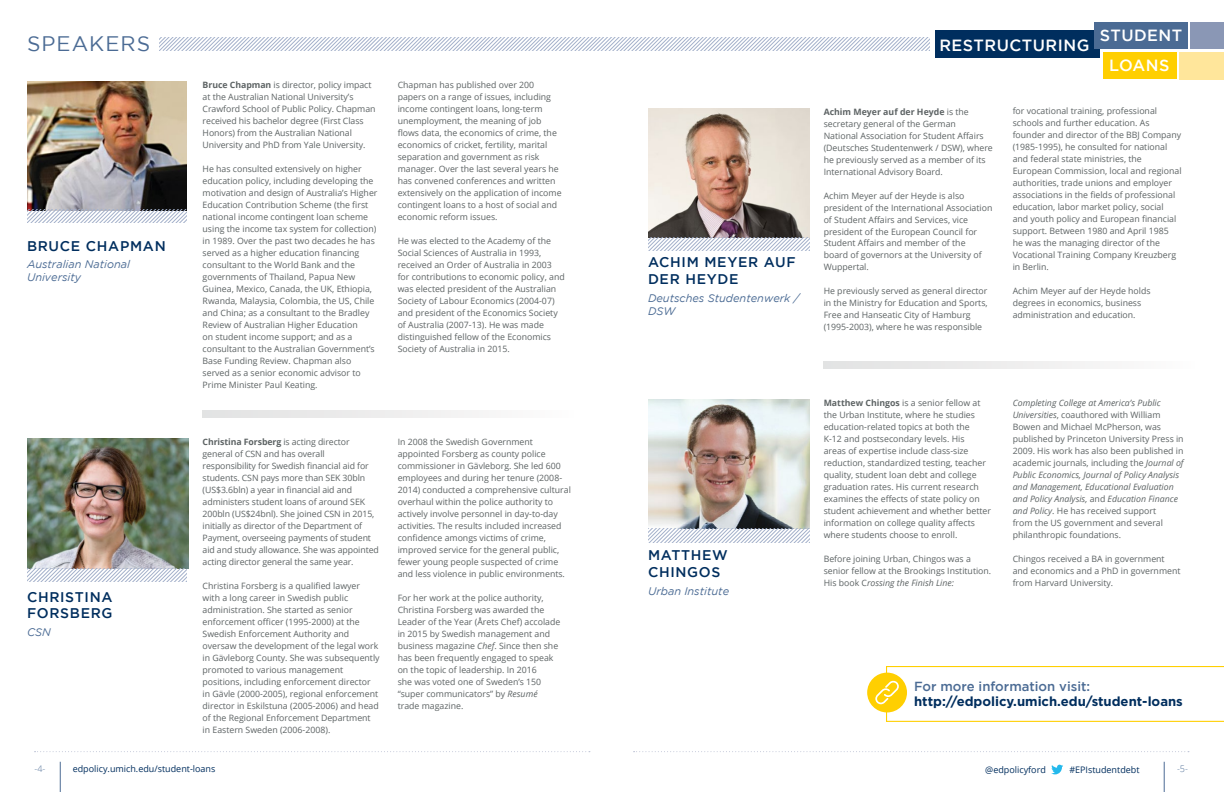
<style>
.page{position:relative;width:1224px;height:792px;background:#fff}
.page>*{position:absolute;margin:0;border:0;box-sizing:border-box;transform-origin:0 0}
.t1{font:21px "Gotham";letter-spacing:.05em;color:#4b6b94}
.t2{font:500 16.2px/29.7px "Gotham";letter-spacing:.03em;color:#fff;text-align:center}
.t3{font:500 14px/16.8px "Gotham";letter-spacing:.05em;color:#002e5e}
.t4{font:700 13.1px "Gotham";color:#002e5e}
.t5{font:500 13.1px "Gotham";color:#4b6b94}
.t6{font:italic 11px/13.2px "Gotham";color:#4b6b94}
.t7{font:9px "Open Sans";color:#002e5e}
.t8{font:300 9px "Open Sans";color:#4b6b94}
.t9{font:8.8px/12px "Open Sans";color:#5d6364}
.s1{font-weight:700}
.s2{font-style:italic}
</style>
<div class="page">
<div style="left:936px;top:30px;width:164px;height:28px;background:#002e5e"></div>
<div style="left:1094px;top:22px;width:94px;height:27px;background:#4b6b94"></div>
<div style="left:1103px;top:52px;width:74px;height:27px;background:#ffcf01"></div>
<div style="left:1179px;top:52px;width:45px;height:28px;background:#ffe69b"></div>
<div style="left:1190px;top:22px;width:34px;height:27px;background:#8a97b5"></div>
<svg style="left:160px;top:37px;width:769px;height:14px"></svg>
<svg style="left:35px;top:751px;width:555px;height:1px"></svg>
<svg style="left:634px;top:751px;width:555px;height:1px"></svg>
<svg style="left:1051px;top:765px;width:12px;height:9px"></svg>
<hr style="left:1164px;top:762px;width:1px;height:30px;background:#4b6b94">
<hr style="left:60px;top:762px;width:1px;height:30px;background:#4b6b94">
<img style="left:648px;top:108px;width:162px;height:130px">
<img style="left:27px;top:81px;width:160px;height:128px">
<img style="left:27px;top:439px;width:162px;height:129px">
<img style="left:648px;top:399px;width:161px;height:130px">
<svg style="left:27px;top:568px;width:160px;height:14px"></svg>
<svg style="left:27px;top:209px;width:160px;height:14px"></svg>
<svg style="left:648px;top:237px;width:161px;height:14px"></svg>
<svg style="left:648px;top:529px;width:161px;height:13px"></svg>
<svg style="left:202px;top:410px;width:277px;height:7px"></svg>
<svg style="left:824px;top:361px;width:276px;height:7px"></svg>
<div style="left:867px;top:673px;width:40px;height:39px;background:#ffcf01;border-radius:50%"></div>
<svg style="left:875px;top:666px;width:349px;height:56px"></svg>
<h1 class="t1" style="left:27px;top:32px;width:125px">SPEAKERS</h1>
<h3 class="t3" style="left:27px;top:237px;width:140px">BRUCE CHAPMAN</h3>
<p class="t6" style="left:27px;top:258px;width:105px">Australian National<br>University</p>
<h3 class="t3" style="left:27px;top:588px;width:87px">CHRISTINA<br>FORSBERG</h3>
<p class="t6" style="left:27px;top:626px;width:25px">CSN</p>
<p class="t9" style="left:203px;top:78px;width:174px"><span class="s1">Bruce Chapman</span> is director, policy impact at the Australian National University’s Crawford School of Public Policy. Chapman received his bachelor degree (First Class Honors) from the Australian National University and PhD from Yale University.</p>
<p class="t9" style="left:203px;top:162px;width:176px">He has consulted extensively on higher education policy, including developing the motivation and design of Australia’s Higher Education Contribution Scheme (the first national income contingent loan scheme using the income tax system for collection) in 1989. Over the past two decades he has served as a higher education financing consultant to the World Bank and the governments of Thailand, Papua New Guinea, Mexico, Canada, the UK, Ethiopia, Rwanda, Malaysia, Colombia, the US, Chile and China; as a consultant to the Bradley Review of Australian Higher Education<br>on student income support; and as a consultant to the Australian Government’s Base Funding Review. Chapman also served as a senior economic advisor to Prime Minister Paul Keating.</p>
<p class="t9" style="left:398px;top:78px;width:165px">Chapman has published over 200 papers on a range of issues, including income contingent loans, long-term unemployment, the meaning of job flows data, the economics of crime, the economics of cricket, fertility, marital separation and government as risk manager. Over the last several years he has convened conferences and written extensively on the application of income contingent loans to a host of social and economic reform issues.</p>
<p class="t9" style="left:398px;top:234px;width:169px">He was elected to the Academy of the Social Sciences of Australia in 1993, received an Order of Australia in 2003 for contributions to economic policy, and was elected president of the Australian Society of Labour Economics (2004-07) and president of the Economics Society of Australia (2007-13). He was made distinguished fellow of the Economics Society of Australia in 2015.</p>
<p class="t9" style="left:203px;top:436px;width:178px"><span class="s1">Christina Forsberg</span> is acting director general of CSN and has overall responsibility for Swedish financial aid for students. CSN pays more than SEK 30bln (US$3.6bln) a year in financial aid and administers student loans of around SEK 200bln (US$24bnl). She joined CSN in 2015, initially as director of the Department of Payment, overseeing payments of student aid and study allowance. She was appointed acting director general the same year.</p>
<p class="t9" style="left:203px;top:580px;width:179px">Christina Forsberg is a qualified lawyer with a long career in Swedish public administration. She started as senior enforcement officer (1995-2000) at the Swedish Enforcement Authority and oversaw the development of the legal work in Gävleborg County. She was subsequently promoted to various management positions, including enforcement director in Gävle (2000-2005), regional enforcement director in Eskilstuna (2005-2006) and head of the Regional Enforcement Department in Eastern Sweden (2006-2008).</p>
<p class="t9" style="left:398px;top:436px;width:175px">In 2008 the Swedish Government appointed Forsberg as county police commissioner in Gävleborg. She led 600 employees and during her tenure (2008- 2014) conducted a comprehensive cultural overhaul within the police authority to actively involve personnel in day-to-day activities. The results included increased confidence amongs victims of crime, improved service for the general public, fewer young people suspected of crime and less violence in public environments.</p>
<p class="t9" style="left:398px;top:592px;width:164px">For her work at the police authority, Christina Forsberg was awarded the Leader of the Year (Årets Chef) accolade in 2015 by Swedish management and business magazine <span class="s2">Chef</span>. Since then she has been frequently engaged to speak on the topic of leadership. In 2016<br>she was voted one of Sweden’s 150 “super communicators” by <span class="s2">Resumé </span>trade magazine.</p>
<h3 class="t3" style="left:648px;top:254px;width:149px">ACHIM MEYER AUF<br>DER HEYDE</h3>
<p class="t6" style="left:648px;top:291px;width:153px">Deutsches Studentenwerk /<br>DSW</p>
<h2 class="t2" style="left:939px;top:30px;width:152px">RESTRUCTURING</h2>
<h2 class="t2" style="left:1100px;top:20px;width:84px">STUDENT<br>LOANS</h2>
<p class="t9" style="left:824px;top:105px;width:171px"><span class="s1">Achim Meyer auf der Heyde</span> is the secretary general of the German<br>National Association for Student Affairs (Deutsches Studentenwerk / DSW), where he previously served as a member of its International Advisory Board.</p>
<p class="t9" style="left:824px;top:189px;width:170px">Achim Meyer auf der Heyde is also president of the International Association of Student Affairs and Services, vice president of the European Council for Student Affairs and member of the<br>board of governors at the University of Wuppertal.</p>
<p class="t9" style="left:824px;top:285px;width:165px">He previously served as general director in the Ministry for Education and Sports, Free and Hanseatic City of Hamburg (1995-2003), where he was responsible</p>
<p class="t9" style="left:1013px;top:105px;width:170px">for vocational training, professional schools and further education. As founder and director of the BBJ Company (1985-1995), he consulted for national and federal state ministries, the European Commission, local and regional authorities, trade unions and employer associations in the fields of professional education, labor market policy, social<br>and youth policy and European financial support. Between 1980 and April 1985<br>he was the managing director of the Vocational Training Company Kreuzberg in Berlin.</p>
<p class="t9" style="left:1013px;top:285px;width:140px">Achim Meyer auf der Heyde holds degrees in economics, business administration and education.</p>
<h3 class="t3" style="left:648px;top:547px;width:81px">MATTHEW<br>CHINGOS</h3>
<p class="t6" style="left:648px;top:584px;width:83px">Urban Institute</p>
<p class="t9" style="left:824px;top:396px;width:169px"><span class="s1">Matthew Chingos</span> is a senior fellow at the Urban Institute, where he studies education-related topics at both the<br>K-12 and postsecondary levels. His<br>areas of expertise include class-size reduction, standardized testing, teacher quality, student loan debt and college graduation rates. His current research examines the effects of state policy on student achievement and whether better information on college quality affects where students choose to enroll.</p>
<p class="t9" style="left:824px;top:552px;width:169px">Before joining Urban, Chingos was a senior fellow at the Brookings Institution.<br>His book C<span class="s2">rossing the Finish Line:</span></p>
<p class="t9" style="left:1013px;top:396px;width:173px"><span class="s2">Completing College at America’s Public Universities</span>, coauthored with William Bowen and Michael McPherson, was published by Princeton University Press in 2009. His work has also been published in academic journals, including the <span class="s2">Journal of Public Economics, Journal of Policy Analysis and Management, Educational Evaluation and Policy Analysis,</span> and <span class="s2">Education Finance and Policy</span>. He has received support<br>from the US government and several philanthropic foundations.</p>
<p class="t9" style="left:1013px;top:552px;width:169px">Chingos received a BA in government and economics and a PhD in government from Harvard University.</p>
<h3 class="t5" style="left:914px;top:678px;width:178px">For more information visit:</h3>
<h3 class="t4" style="left:914px;top:694px;width:270px">http://edpolicy.umich.edu/student-loans</h3>
<p class="t7" style="left:73px;top:762px;width:144px">edpolicy.umich.edu/student-loans</p>
<p class="t7" style="left:985px;top:763px;width:62px">@edpolicyford</p>
<p class="t7" style="left:1069px;top:763px;width:72px">#EPIstudentdebt</p>
<p class="t8" style="left:35px;top:762px;width:12px">-4-</p>
<p class="t8" style="left:1177px;top:762px;width:12px">-5-</p>
</div>
